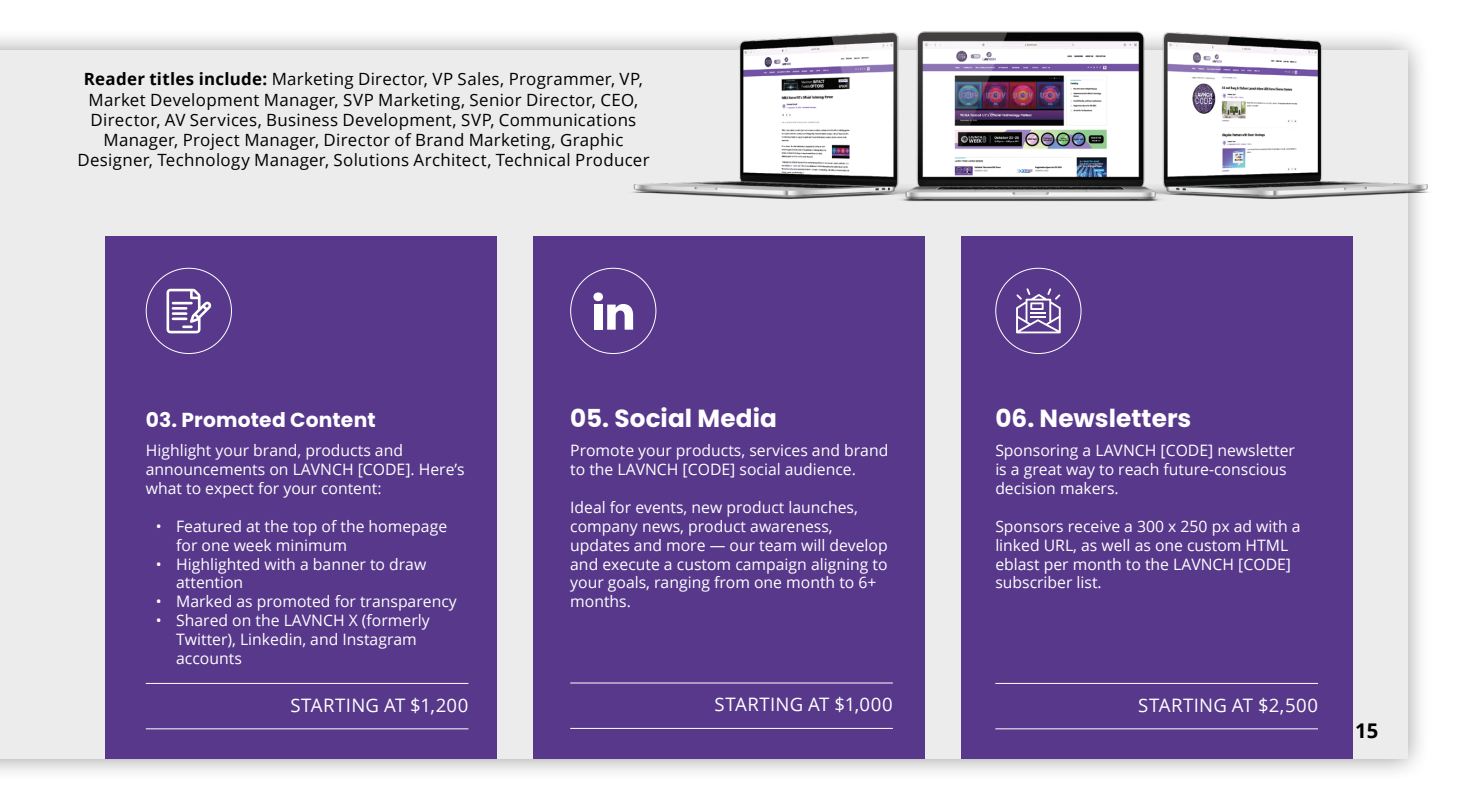
<style>
.page{position:relative;width:1458px;height:810px;background:#fff}
.page>*{position:absolute;margin:0;border:0;box-sizing:border-box;transform-origin:0 0}
.t1{font:700 24.75px "Poppins";letter-spacing:.005em;color:#fff}
.t2{font:700 20.25px "Poppins";letter-spacing:.01em;color:#fff}
.t3{font:700 20.25px "Open Sans";color:#000}
.t4{font:18.45px "Open Sans";letter-spacing:.025em;color:#fff}
.t5{font:16.88px/20.2px "Open Sans";letter-spacing:.02em;color:#000;text-align:center}
.t6{font:15.75px/18.9px "Open Sans";color:#fff}
.s1{font-weight:700}
</style>
<div class="page">
<div style="left:0;top:28px;width:1430px;height:754px;background:#000;opacity:.4"></div>
<div style="left:0;top:51px;width:1407px;height:708px;background:#ececed"></div>
<div style="left:106px;top:237px;width:391px;height:522px;background:#57388b"></div>
<hr style="left:146px;top:683px;width:322px;height:1px;background:#fff">
<hr style="left:146px;top:728px;width:322px;height:1px;background:#fff">
<svg style="left:167px;top:289px;width:45px;height:44px"></svg>
<div style="left:533px;top:237px;width:392px;height:522px;background:#57388b"></div>
<div style="left:961px;top:237px;width:391px;height:522px;background:#57388b"></div>
<hr style="left:570px;top:683px;width:323px;height:1px;background:#fff">
<hr style="left:570px;top:728px;width:323px;height:1px;background:#fff">
<hr style="left:995px;top:683px;width:323px;height:1px;background:#fff">
<hr style="left:995px;top:728px;width:323px;height:1px;background:#fff">
<div style="left:594px;top:305px;width:8px;height:25px;background:#fff"></div>
<div style="left:593px;top:292px;width:10px;height:9px;background:#fff;border-radius:50%"></div>
<svg style="left:607px;top:304px;width:26px;height:26px"></svg>
<svg style="left:1016px;top:288px;width:45px;height:45px"></svg>
<img style="left:622px;top:28px;width:808px;height:207px">
<p class="t5" style="left:77px;top:69px;width:574px"><span class="s1">Reader titles include:</span> Marketing Director, VP Sales, Programmer, VP, Market Development Manager, SVP Marketing, Senior Director, CEO, Director, AV Services, Business Development, SVP, Communications Manager, Project Manager, Director of Brand Marketing, Graphic Designer, Technology Manager, Solutions Architect, Technical Producer</p>
<p class="t2" style="left:146px;top:408px;width:231px">03. Promoted Content</p>
<p class="t6" style="left:146px;top:441px;width:320px">Highlight your brand, products and announcements on LAVNCH [CODE]. Here’s what to expect for your content:</p>
<p class="t6" style="left:176px;top:516px;width:273px;text-indent:-20px">• Featured at the top of the homepage for one week minimum</p>
<p class="t6" style="left:176px;top:554px;width:252px;text-indent:-20px">• Highlighted with a banner to draw attention</p>
<p class="t6" style="left:156px;top:592px;width:302px">• Marked as promoted for transparency</p>
<p class="t6" style="left:176px;top:611px;width:255px;text-indent:-20px">• Shared on the LAVNCH X (formerly<br>Twitter), Linkedin, and Instagram accounts</p>
<p class="t4" style="left:290px;top:693px;width:180px">STARTING AT $1,200</p>
<h1 class="t1" style="left:570px;top:404px;width:208px">05. Social Media</h1>
<p class="t6" style="left:570px;top:441px;width:320px">Promote your products, services and brand to the LAVNCH [CODE] social audience.</p>
<p class="t6" style="left:570px;top:497px;width:319px">Ideal for events, new product launches, company news, product awareness, updates and more — our team will develop and execute a custom campaign aligning to your goals, ranging from one month to 6+ months.</p>
<h1 class="t1" style="left:995px;top:404px;width:197px">06. Newsletters</h1>
<p class="t6" style="left:995px;top:441px;width:301px">Sponsoring a LAVNCH [CODE] newsletter is a great way to reach future-conscious decision makers.</p>
<p class="t6" style="left:995px;top:516px;width:307px">Sponsors receive a 300 x 250 px ad with a linked URL, as well as one custom HTML eblast per month to the LAVNCH [CODE] subscriber list.</p>
<p class="t4" style="left:715px;top:692px;width:180px">STARTING AT $1,000</p>
<p class="t4" style="left:1138px;top:693px;width:181px">STARTING AT $2,500</p>
<p class="t3" style="left:1355px;top:716px;width:25px">15</p>
</div>
